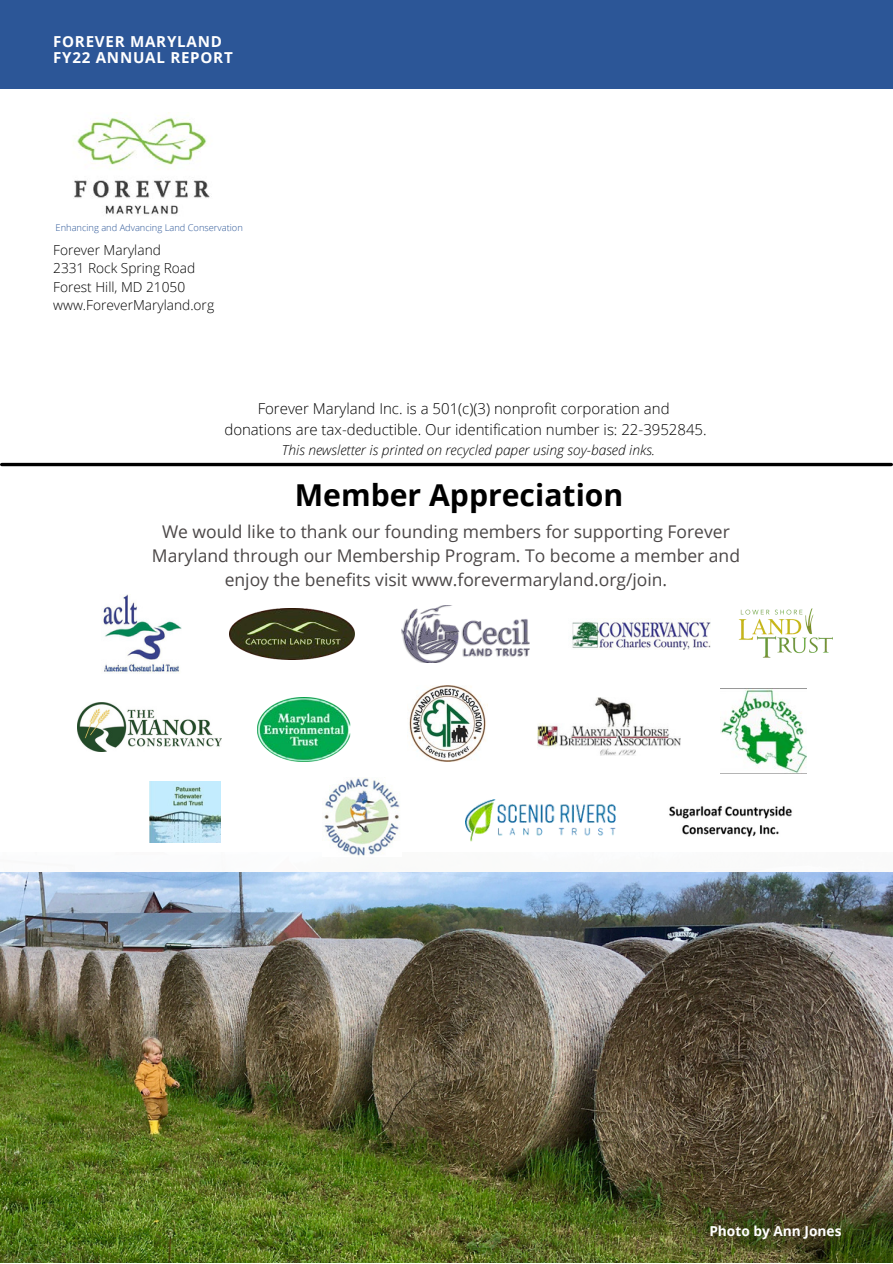
<style>
.page{position:relative;width:893px;height:1264px;background:#fff}
.page>*{position:absolute;margin:0;border:0;box-sizing:border-box;transform-origin:0 0}
.t1{font:700 30.15px "Open Sans";color:#000}
.t2{font:17.55px/24px "Open Sans";color:#4b4747;text-align:center}
.t3{font:700 15.15px/15.5px "Open Sans";letter-spacing:.05em;color:#fff}
.t4{font:300 15px/20.7px "Open Sans";color:#000;text-align:center}
.t5{font:300 13.65px/18.5px "Open Sans";color:#000}
.t6{font:italic 300 13.65px "Open Sans";color:#000}
.t7{font:700 13.65px "Open Sans";color:#fff}
.t8{font:300 9.3px "Open Sans";color:#2c5697}
</style>
<div class="page">
<div style="left:0;top:0;width:892px;height:89px;background:#2c5697"></div>
<img style="left:73px;top:113px;width:137px;height:102px">
<hr style="left:2px;top:463px;width:889px;height:3px;background:#000">
<img style="left:0;top:872px;width:892px;height:390px">
<img style="left:103px;top:594px;width:78px;height:79px">
<img style="left:230px;top:608px;width:125px;height:51px">
<img style="left:401px;top:605px;width:129px;height:57px">
<img style="left:572px;top:618px;width:138px;height:32px">
<img style="left:738px;top:608px;width:95px;height:50px">
<img style="left:257px;top:697px;width:94px;height:64px">
<img style="left:537px;top:697px;width:143px;height:58px">
<img style="left:720px;top:688px;width:86px;height:85px">
<img style="left:149px;top:781px;width:71px;height:61px">
<img style="left:322px;top:777px;width:78px;height:79px">
<img style="left:466px;top:800px;width:149px;height:41px">
<img style="left:77px;top:702px;width:144px;height:49px">
<img style="left:669px;top:805px;width:123px;height:32px">
<img style="left:409px;top:685px;width:79px;height:77px">
<p class="t3" style="left:53px;top:34px;width:181px">FOREVER MARYLAND<br>FY22 ANNUAL REPORT</p>
<p class="t8" style="left:56px;top:221px;width:189px">Enhancing and Advancing Land Conservation</p>
<p class="t5" style="left:53px;top:240px;width:162px">Forever Maryland<br>2331 Rock Spring Road<br>Forest Hill, MD 21050 www.ForeverMaryland.org</p>
<p class="t4" style="left:224px;top:397px;width:484px">Forever Maryland Inc. is a 501(c)(3) nonprofit corporation and donations are tax-deductible. Our identification number is: 22-3952845.</p>
<p class="t6" style="left:282px;top:440px;width:374px">This newsletter is printed on recycled paper using soy-based inks.</p>
<h1 class="t1" style="left:295px;top:474px;width:330px">Member Appreciation</h1>
<p class="t2" style="left:152px;top:519px;width:589px">We would like to thank our founding members for supporting Forever<br>Maryland through our Membership Program. To become a member and enjoy the benefits visit www.forevermaryland.org/join.</p>
<p class="t7" style="left:709px;top:1221px;width:134px">Photo by Ann Jones</p>
</div>
